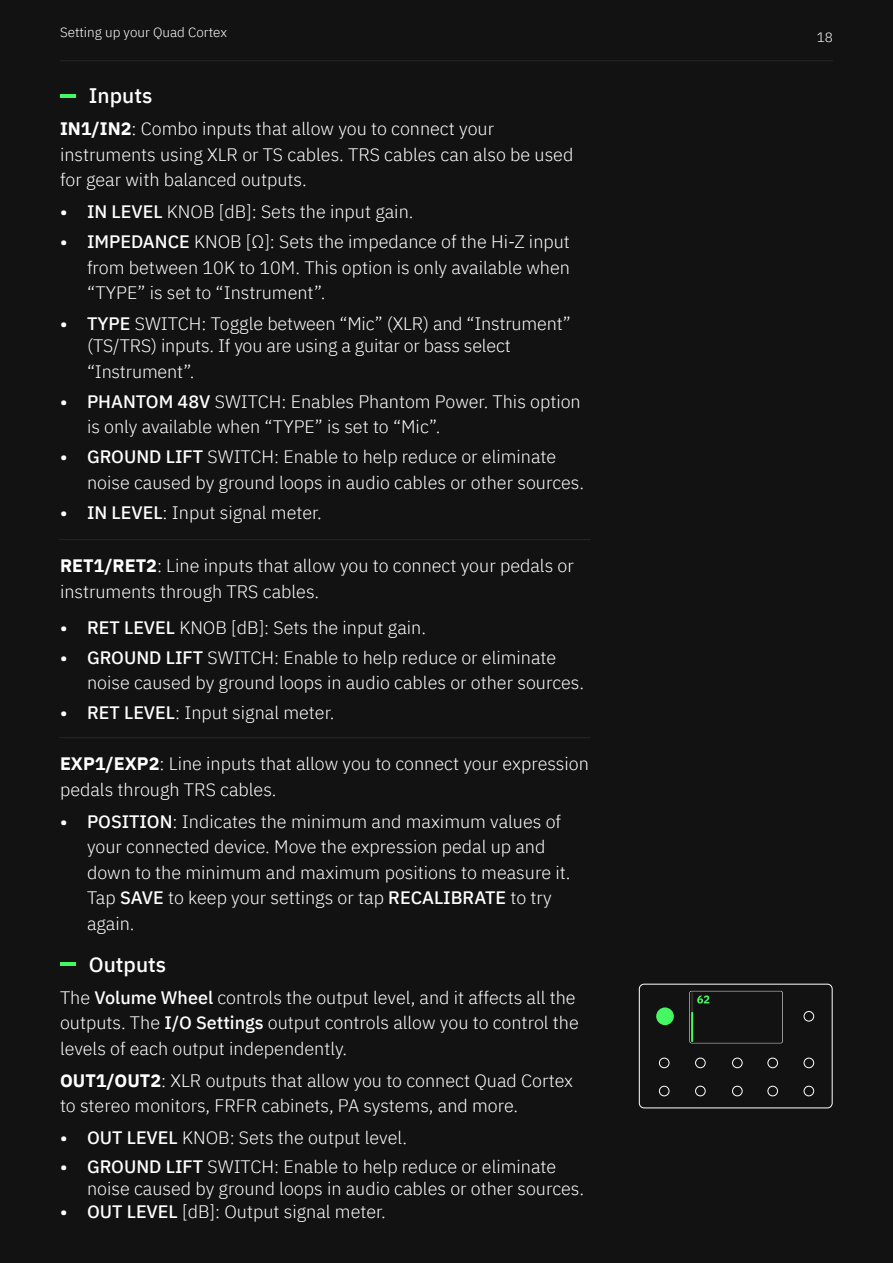
<style>
.page{position:relative;width:893px;height:1263px;background:#121212}
.page>*{position:absolute;margin:0;border:0;box-sizing:border-box;transform-origin:0 0}
.H3{font:500 21px "IBM Plex Sans";color:#fff}
.Dobry_Body_6_45{font:300 18px/25.5px "IBM Plex Sans";color:#fff}
.t1{font:300 13.5px "IBM Plex Sans";color:#fff}
.s1{font-weight:700}
.s2{font-weight:500}
</style>
<div class="page">
<hr style="left:60px;top:60px;width:773px;height:1px;background:#252528">
<hr style="left:60px;top:95px;width:16px;height:3px;background:#45f862">
<hr style="left:60px;top:963px;width:16px;height:3px;background:#45f862">
<div style="left:639px;top:984px;width:193px;height:124px;border:1px solid #fff;border-radius:5px"></div>
<div style="left:656px;top:1007px;width:18px;height:18px;background:#45f862;border-radius:9px"></div>
<div style="left:804px;top:1086px;width:10px;height:10px;border:1px solid #fff;border-radius:50%"></div>
<div style="left:804px;top:1058px;width:10px;height:10px;border:1px solid #fff;border-radius:50%"></div>
<div style="left:804px;top:1011px;width:10px;height:10px;border:1px solid #fff;border-radius:50%"></div>
<div style="left:768px;top:1086px;width:10px;height:10px;border:1px solid #fff;border-radius:50%"></div>
<div style="left:768px;top:1058px;width:10px;height:10px;border:1px solid #fff;border-radius:50%"></div>
<div style="left:732px;top:1086px;width:10px;height:10px;border:1px solid #fff;border-radius:50%"></div>
<div style="left:732px;top:1058px;width:10px;height:10px;border:1px solid #fff;border-radius:50%"></div>
<div style="left:695px;top:1086px;width:10px;height:10px;border:1px solid #fff;border-radius:50%"></div>
<div style="left:695px;top:1058px;width:10px;height:10px;border:1px solid #fff;border-radius:50%"></div>
<div style="left:659px;top:1086px;width:10px;height:10px;border:1px solid #fff;border-radius:50%"></div>
<div style="left:659px;top:1058px;width:10px;height:10px;border:1px solid #fff;border-radius:50%"></div>
<svg style="left:689px;top:990px;width:94px;height:53px"></svg>
<hr style="left:59px;top:737px;width:531px;height:1px;background:#282828">
<hr style="left:59px;top:539px;width:531px;height:1px;background:#282828">
<p class="t1" style="left:60px;top:22px;width:169px">Setting up your Quad Cortex</p>
<p class="H3" style="left:89px;top:80px;width:65px">Inputs</p>
<p class="Dobry_Body_6_45" style="left:60px;top:115px;width:515px"><span class="s1">IN1/IN2</span>: Combo inputs that allow you to connect your instruments using XLR or TS cables. TRS cables can also be used for gear with balanced outputs.</p>
<p class="Dobry_Body_6_45" style="left:60px;top:198px;width:355px"><span class="s2">• IN LEVEL</span> KNOB [dB]: Sets the input gain.</p>
<p class="Dobry_Body_6_45" style="left:87px;top:228px;width:484px;text-align:justify;text-indent:-27px"><span class="s2">• IMPEDANCE</span> KNOB [Ω]: Sets the impedance of the Hi-Z input from between 10K to 10M. This option is only available when “TYPE” is set to “Instrument”.</p>
<p class="Dobry_Body_6_45" style="left:87px;top:310px;width:485px;line-height:22.5px;text-indent:-27px"><span class="s2">• TYPE</span> SWITCH: Toggle between “Mic” (XLR) and “Instrument” (TS/TRS) inputs. If you are using a guitar or bass select</p>
<p class="Dobry_Body_6_45" style="left:87px;top:357px;width:109px">“Instrument”.</p>
<p class="Dobry_Body_6_45" style="left:87px;top:387px;width:495px;text-indent:-27px"><span class="s2">• PHANTOM 48V</span> SWITCH: Enables Phantom Power. This option is only available when “TYPE” is set to “Mic”.</p>
<p class="Dobry_Body_6_45" style="left:87px;top:442px;width:499px;text-indent:-27px"><span class="s2">• GROUND LIFT</span> SWITCH: Enable to help reduce or eliminate noise caused by ground loops in audio cables or other sources.</p>
<p class="Dobry_Body_6_45" style="left:60px;top:498px;width:263px"><span class="s2">• IN LEVEL</span>: Input signal meter.</p>
<p class="Dobry_Body_6_45" style="left:60px;top:551px;width:515px"><span class="s1">RET1/RET2</span>: Line inputs that allow you to connect your pedals or instruments through TRS cables.</p>
<p class="Dobry_Body_6_45" style="left:60px;top:613px;width:367px"><span class="s2">• RET LEVEL</span> KNOB [dB]: Sets the input gain.</p>
<p class="Dobry_Body_6_45" style="left:87px;top:643px;width:499px;text-indent:-27px"><span class="s2">• GROUND LIFT</span> SWITCH: Enable to help reduce or eliminate noise caused by ground loops in audio cables or other sources.</p>
<p class="Dobry_Body_6_45" style="left:60px;top:699px;width:276px"><span class="s2">• RET LEVEL</span>: Input signal meter.</p>
<p class="Dobry_Body_6_45" style="left:60px;top:749px;width:530px"><span class="s1">EXP1/EXP2</span>: Line inputs that allow you to connect your expression pedals through TRS cables.</p>
<p class="Dobry_Body_6_45" style="left:87px;top:807px;width:485px;text-indent:-27px"><span class="s2">• POSITION</span>: Indicates the minimum and maximum values of your connected device. Move the expression pedal up and down to the minimum and maximum positions to measure it.<br>Tap <span class="s2">SAVE</span> to keep your settings or tap <span class="s2">RECALIBRATE</span> to try again.</p>
<p class="H3" style="left:89px;top:948px;width:79px">Outputs</p>
<p class="Dobry_Body_6_45" style="left:60px;top:983px;width:520px">The <span class="s2">Volume Wheel</span> controls the output level, and it affects all the outputs. The <span class="s2">I/O Settings</span> output controls allow you to control the levels of each output independently.</p>
<p class="Dobry_Body_6_45" style="left:60px;top:1066px;width:515px"><span class="s1">OUT1/OUT2</span>: XLR outputs that allow you to connect Quad Cortex to stereo monitors, FRFR cabinets, PA systems, and more.</p>
<p class="Dobry_Body_6_45" style="left:60px;top:1123px;width:349px"><span class="s2">• OUT LEVEL</span> KNOB: Sets the output level.</p>
<p class="Dobry_Body_6_45" style="left:87px;top:1153px;width:499px;line-height:22.5px;text-indent:-27px"><span class="s2">• GROUND LIFT</span> SWITCH: Enable to help reduce or eliminate noise caused by ground loops in audio cables or other sources.</p>
<p class="Dobry_Body_6_45" style="left:60px;top:1197px;width:327px"><span class="s2">• OUT LEVEL</span> [dB]: Output signal meter.</p>
<p class="t1" style="left:817px;top:27px;width:18px">18</p>
</div>
